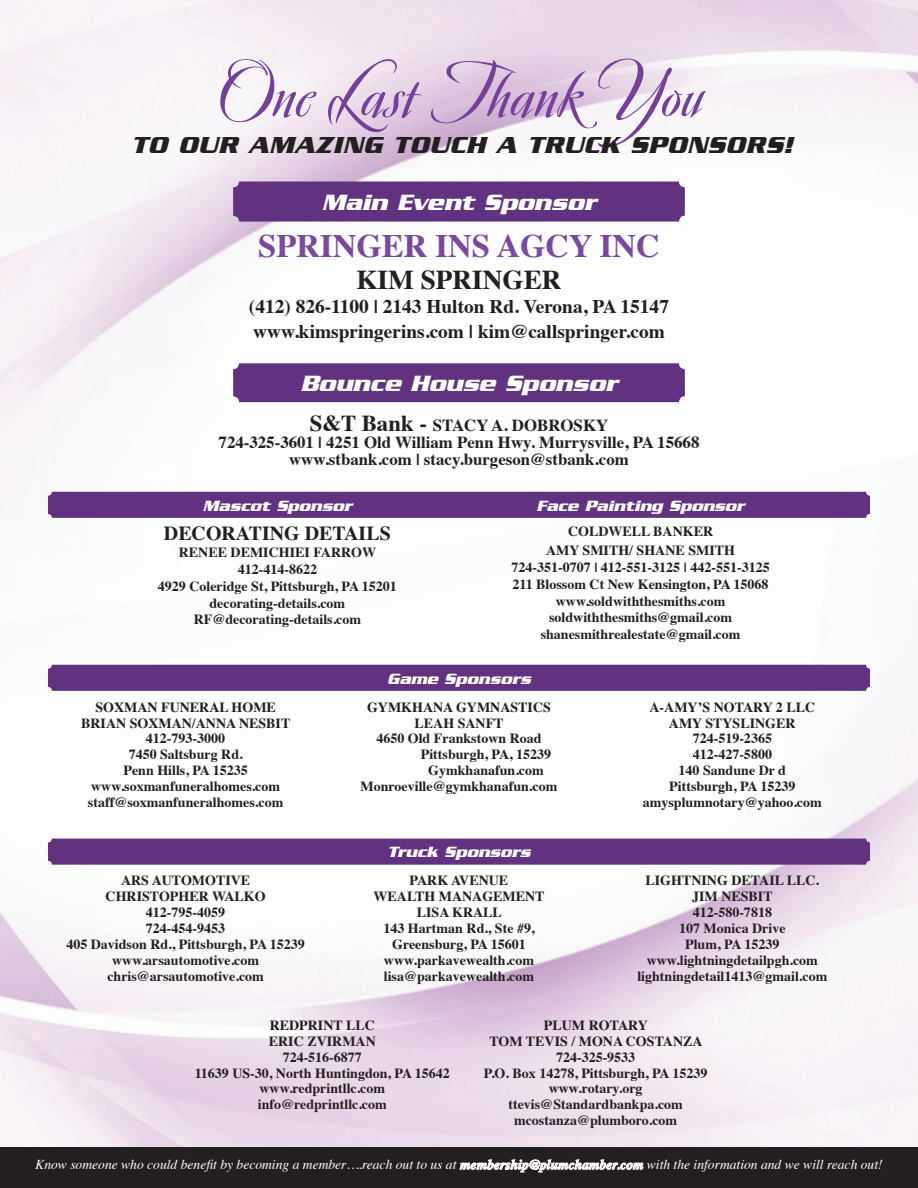
<style>
.page{position:relative;width:918px;height:1188px;background:#fff}
.page>*{position:absolute;margin:0;border:0;box-sizing:border-box;transform-origin:0 0}
.t1{font:700 85.05px "Avalon";color:#744099}
.t2{font:700 32.7px "Times";color:#79499d}
.t3{font:700 27.3px "Times";color:#231f20}
.t4{font:italic 700 25.05px "Serpentine Std";letter-spacing:.02em;color:#231f20}
.t5{font:italic 700 23.85px "Serpentine Std";color:#fff}
.t6{font:700 19.95px "Times";color:#231f20}
.t7{font:700 19.35px "Times";color:#231f20}
.t8{font:700 16.8px "Times";color:#231f20}
.t9{font:italic 700 16.05px "Serpentine Std";color:#fff}
.t10{font:700 13.95px/16.8px "Times";color:#231f20;text-align:center}
.t11{font:italic 13.5px "Times";color:#fff}
.s1{font-size:22.8px}
.s2{font-weight:700}
</style>
<div class="page">
<img style="left:0;top:724px;width:918px;height:424px">
<div style="left:0;top:1148px;width:918px;height:40px;background:#231f20"></div>
<div style="left:233px;top:182px;width:452px;height:40px;background:#613280;border-radius:6px"></div>
<div style="left:48px;top:492px;width:822px;height:26px;background:#613280;border-radius:4px"></div>
<div style="left:48px;top:839px;width:822px;height:26px;background:#613280;border-radius:4px"></div>
<div style="left:48px;top:665px;width:822px;height:26px;background:#613280;border-radius:4px"></div>
<div style="left:233px;top:363px;width:452px;height:39px;background:#613280;border-radius:6px"></div>
<p class="t1" style="left:218px;top:34px;width:489px">One Last Thank You</p>
<p class="t4" style="left:131px;top:130px;width:663px">TO OUR AMAZING TOUCH A TRUCK SPONSORS!</p>
<p class="t5" style="left:322px;top:189px;width:276px">Main Event Sponsor</p>
<p class="t2" style="left:258px;top:215px;width:403px">SPRINGER INS AGCY INC</p>
<p class="t3" style="left:356px;top:254px;width:207px">KIM SPRINGER</p>
<p class="t7" style="left:249px;top:288px;width:422px">(412) 826-1100 | 2143 Hulton Rd. Verona, PA 15147</p>
<p class="t7" style="left:253px;top:313px;width:413px">www.kimspringerins.com | kim@callspringer.com</p>
<p class="t5" style="left:300px;top:370px;width:319px">Bounce House Sponsor</p>
<p class="t8" style="left:310px;top:409px;width:300px"><span class="s1">S&amp;T Bank -</span> STACY A. DOBROSKY</p>
<p class="t8" style="left:219px;top:426px;width:482px">724-325-3601 | 4251 Old William Penn Hwy. Murrysville, PA 15668</p>
<p class="t8" style="left:289px;top:443px;width:341px">www.stbank.com | stacy.burgeson@stbank.com</p>
<p class="t9" style="left:203px;top:496px;width:151px">Mascot Sponsor</p>
<p class="t6" style="left:164px;top:514px;width:228px">DECORATING DETAILS</p>
<p class="t10" style="left:179px;top:542px;width:199px">RENEE DEMICHIEI FARROW</p>
<p class="t10" style="left:238px;top:559px;width:81px">412-414-8622</p>
<p class="t10" style="left:158px;top:576px;width:240px">4929 Coleridge St, Pittsburgh, PA 15201</p>
<p class="t10" style="left:194px;top:593px;width:169px">decorating-details.com<br>RF@decorating-details.com</p>
<p class="t9" style="left:537px;top:496px;width:209px">Face Painting Sponsor</p>
<p class="t10" style="left:568px;top:521px;width:147px">COLDWELL BANKER</p>
<p class="t10" style="left:546px;top:540px;width:190px">AMY SMITH/ SHANE SMITH</p>
<p class="t10" style="left:512px;top:557px;width:260px">724-351-0707 | 412-551-3125 | 442-551-3125</p>
<p class="t10" style="left:513px;top:574px;width:258px">211 Blossom Ct New Kensington, PA 15068</p>
<p class="t10" style="left:541px;top:591px;width:201px">www.soldwiththesmiths.com soldwiththesmiths@gmail.com shanesmithrealestate@gmail.com</p>
<p class="t10" style="left:95px;top:697px;width:182px">SOXMAN FUNERAL HOME</p>
<p class="t10" style="left:81px;top:713px;width:211px">BRIAN SOXMAN/ANNA NESBIT</p>
<p class="t10" style="left:146px;top:729px;width:81px">412-793-3000</p>
<p class="t10" style="left:129px;top:745px;width:115px">7450 Saltsburg Rd.</p>
<p class="t10" style="left:124px;top:761px;width:126px">Penn Hills, PA 15235</p>
<p class="t10" style="left:91px;top:776px;width:191px">www.soxmanfuneralhomes.com</p>
<p class="t10" style="left:88px;top:792px;width:197px">staff@soxmanfuneralhomes.com</p>
<p class="t10" style="left:121px;top:871px;width:131px">ARS AUTOMOTIVE</p>
<p class="t10" style="left:106px;top:887px;width:162px">CHRISTOPHER WALKO</p>
<p class="t10" style="left:146px;top:903px;width:81px">412-795-4059</p>
<p class="t10" style="left:146px;top:919px;width:81px">724-454-9453</p>
<p class="t10" style="left:66px;top:934px;width:240px">405 Davidson Rd., Pittsburgh, PA 15239</p>
<p class="t10" style="left:112px;top:950px;width:148px">www.arsautomotive.com</p>
<p class="t10" style="left:107px;top:966px;width:158px">chris@arsautomotive.com</p>
<p class="t9" style="left:387px;top:669px;width:145px">Game Sponsors</p>
<p class="t10" style="left:367px;top:697px;width:185px">GYMKHANA GYMNASTICS</p>
<p class="t10" style="left:415px;top:713px;width:91px">LEAH SANFT</p>
<p class="t10" style="left:376px;top:729px;width:167px">4650 Old Frankstown Road</p>
<p class="t10" style="left:421px;top:745px;width:132px">Pittsburgh, PA, 15239</p>
<p class="t10" style="left:428px;top:761px;width:117px">Gymkhanafun.com</p>
<p class="t10" style="left:361px;top:776px;width:198px">Monroeville@gymkhanafun.com</p>
<p class="t9" style="left:387px;top:843px;width:145px">Truck Sponsors</p>
<p class="t10" style="left:410px;top:871px;width:100px">PARK AVENUE</p>
<p class="t10" style="left:374px;top:887px;width:173px">WEALTH MANAGEMENT</p>
<p class="t10" style="left:417px;top:903px;width:87px">LISA KRALL</p>
<p class="t10" style="left:383px;top:919px;width:153px;line-height:15.9px">143 Hartman Rd., Ste #9,<br>Greensburg, PA 15601</p>
<p class="t10" style="left:384px;top:950px;width:152px">www.parkavewealth.com</p>
<p class="t10" style="left:384px;top:966px;width:152px">lisa@parkavewealth.com</p>
<p class="t10" style="left:650px;top:697px;width:167px">A-AMY’S NOTARY 2 LLC</p>
<p class="t10" style="left:669px;top:713px;width:128px">AMY STYSLINGER</p>
<p class="t10" style="left:693px;top:729px;width:81px">724-519-2365</p>
<p class="t10" style="left:693px;top:745px;width:81px">412-427-5800</p>
<p class="t10" style="left:679px;top:761px;width:109px">140 Sandune Dr d</p>
<p class="t10" style="left:669px;top:776px;width:128px">Pittsburgh, PA 15239</p>
<p class="t10" style="left:643px;top:792px;width:181px">amysplumnotary@yahoo.com</p>
<p class="t10" style="left:646px;top:871px;width:175px">LIGHTNING DETAIL LLC.</p>
<p class="t10" style="left:692px;top:887px;width:82px">JIM NESBIT</p>
<p class="t10" style="left:693px;top:903px;width:81px">412-580-7818</p>
<p class="t10" style="left:679px;top:919px;width:108px">107 Monica Drive</p>
<p class="t10" style="left:685px;top:934px;width:96px">Plum, PA 15239</p>
<p class="t10" style="left:647px;top:950px;width:173px">www.lightningdetailpgh.com</p>
<p class="t10" style="left:637px;top:966px;width:191px">lightningdetail1413@gmail.com</p>
<p class="t10" style="left:270px;top:1015px;width:107px">REDPRINT LLC</p>
<p class="t10" style="left:269px;top:1031px;width:108px">ERIC ZVIRMAN</p>
<p class="t10" style="left:283px;top:1047px;width:81px">724-516-6877</p>
<p class="t10" style="left:195px;top:1063px;width:257px">11639 US-30, North Huntingdon, PA 15642</p>
<p class="t10" style="left:259px;top:1079px;width:127px">www.redprintllc.com</p>
<p class="t10" style="left:258px;top:1095px;width:131px">info@redprintllc.com</p>
<p class="t10" style="left:544px;top:1015px;width:105px">PLUM ROTARY</p>
<p class="t10" style="left:489px;top:1031px;width:215px">TOM TEVIS / MONA COSTANZA</p>
<p class="t10" style="left:556px;top:1047px;width:81px">724-325-9533</p>
<p class="t10" style="left:484px;top:1063px;width:225px">P.O. Box 14278, Pittsburgh, PA 15239</p>
<p class="t10" style="left:549px;top:1079px;width:95px">www.rotary.org</p>
<p class="t10" style="left:508px;top:1095px;width:176px">ttevis@Standardbankpa.com</p>
<p class="t10" style="left:514px;top:1111px;width:165px">mcostanza@plumboro.com</p>
<p class="t11" style="left:35px;top:1153px;width:849px">Know someone who could benefit by becoming a member….reach out to us at <span class="s2">membership@plumchamber.com</span> with the information and we will reach out!</p>
</div>
